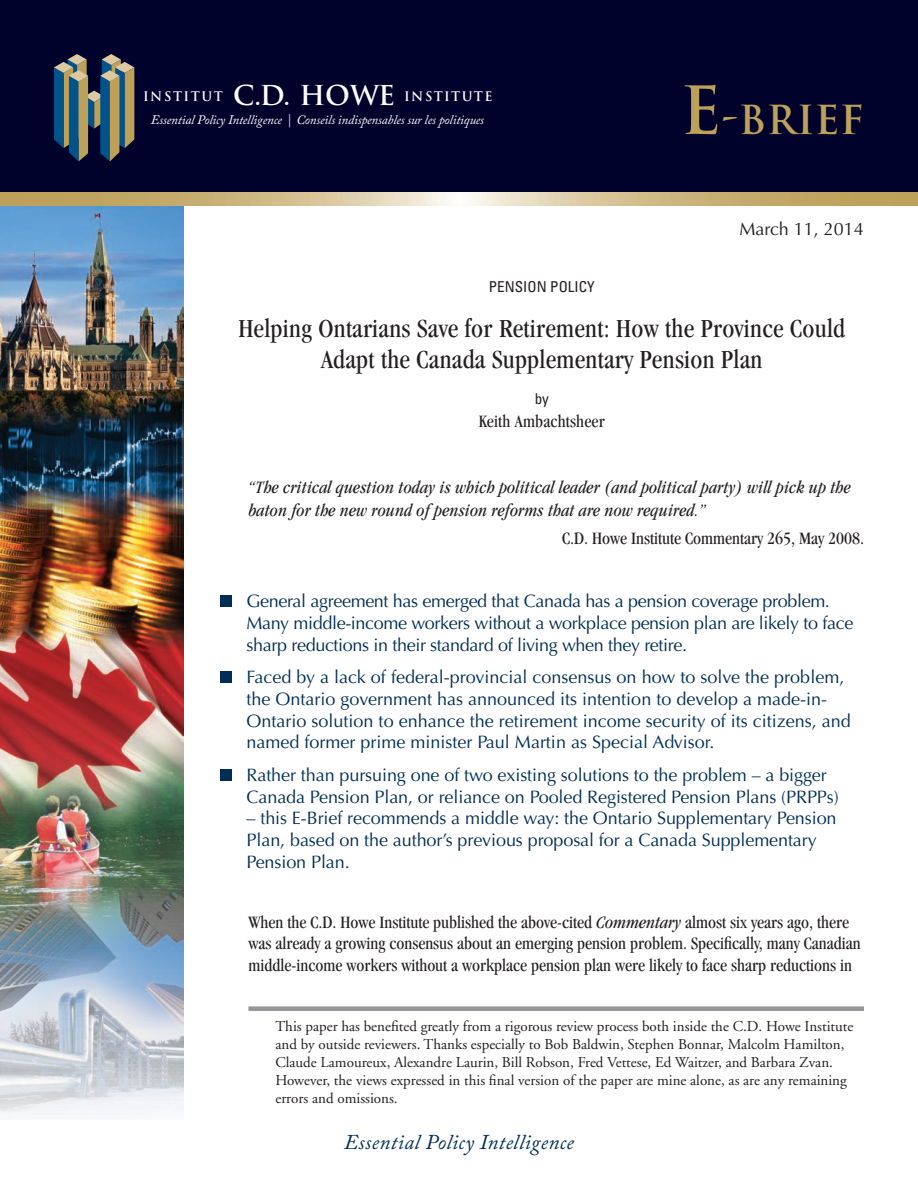
<style>
.page{position:relative;width:918px;height:1188px;background:#fff}
.page>*{position:absolute;margin:0;border:0;box-sizing:border-box;transform-origin:0 0}
.t1{font:700 39px "Trajan";letter-spacing:.01em;color:#bda15a}
.t2{font:condensed 27px/31.5px "Garamond";letter-spacing:.01em;color:#231f20;text-align:center}
.t3{font:italic 21px "Adobe Caslon Pro";letter-spacing:.02em;color:#002d56}
.t4{font:18px/21.8px "Optima";letter-spacing:-.005em;color:#002d56}
.body_copy{font:condensed 18px/21.6px "Garamond";color:#231f20}
.body_copy-2{font:italic condensed 18px/22.5px "Garamond";letter-spacing:.01em;color:#231f20}
.t5{font:18px "Optima";color:#231f20}
.foot_note{font:15px/18px "Adobe Garamond";color:#231f20}
.t6{font:condensed 15px "Univers";letter-spacing:.005em;color:#231f20}
.t7{font:italic 12.9px/23.1px "Adobe Caslon Pro";letter-spacing:-.01em;color:#fff;text-align:center}
.s1{font-family:"Trajan";font-weight:700;font-style:normal}
.s2{font-family:"Trajan";font-weight:700;font-style:normal;font-size:26.7px}
.s3{font-size:64.5px}
.s4{font-style:italic}
</style>
<div class="page">
<div style="left:0;top:0;width:918px;height:192px;background:#00022c"></div>
<img style="left:0;top:205px;width:184px;height:910px">
<svg style="left:54px;top:54px;width:80px;height:107px"></svg>
<div style="left:220px;top:595px;width:12px;height:12px;background:#002d56"></div>
<div style="left:220px;top:671px;width:12px;height:12px;background:#002d56"></div>
<div style="left:220px;top:769px;width:12px;height:12px;background:#002d56"></div>
<div style="left:248px;top:1006px;width:616px;height:5px;background:#939598"></div>
<svg style="left:0;top:192px;width:918px;height:13px"></svg>
<p class="t7" style="left:143px;top:85px;width:351px"><span class="s1">INSTITUT</span> <span class="s2">C.D. HOWE</span> <span class="s1">INSTITUTE<br></span>Essential Policy Intelligence | Conseils indispensables sur les politiques</p>
<p class="t1" style="left:681px;top:95px;width:185px"><span class="s3">E</span>-BRIEF</p>
<p class="t5" style="left:739px;top:219px;width:126px">March 11, 2014</p>
<p class="t6" style="left:489px;top:277px;width:108px">PENSION POLICY</p>
<p class="t2" style="left:238px;top:312px;width:608px">Helping Ontarians Save for Retirement: How the Province Could<br>Adapt the Canada Supplementary Pension Plan</p>
<p class="t6" style="left:535px;top:389px;width:16px">by</p>
<p class="body_copy" style="left:479px;top:410px;width:128px">Keith Ambachtsheer</p>
<p class="body_copy-2" style="left:248px;top:476px;width:604px">“The critical question today is which political leader (and political party) will pick up the baton for the new round of pension reforms that are now required.”</p>
<p class="body_copy" style="left:562px;top:527px;width:303px">C.D. Howe Institute Commentary 265, May 2008.</p>
<p class="t4" style="left:247px;top:590px;width:608px">General agreement has emerged that Canada has a pension coverage problem.<br>Many middle-income workers without a workplace pension plan are likely to face sharp reductions in their standard of living when they retire.</p>
<p class="t4" style="left:247px;top:666px;width:606px">Faced by a lack of federal-provincial consensus on how to solve the problem, the Ontario government has announced its intention to develop a made-in-Ontario solution to enhance the retirement income security of its citizens, and named former prime minister Paul Martin as Special Advisor.</p>
<p class="t4" style="left:247px;top:764px;width:594px">Rather than pursuing one of two existing solutions to the problem – a bigger<br>Canada Pension Plan, or reliance on Pooled Registered Pension Plans (PRPPs)</p>
<p class="t4" style="left:247px;top:808px;width:592px">– this E-Brief recommends a middle way: the Ontario Supplementary Pension<br>Plan, based on the author’s previous proposal for a Canada Supplementary<br>Pension Plan.</p>
<p class="body_copy" style="left:248px;top:911px;width:614px">When the C.D. Howe Institute published the above-cited <span class="s4">Commentary</span> almost six years ago, there was already a growing consensus about an emerging pension problem. Specifically, many Canadian middle-income workers without a workplace pension plan were likely to face sharp reductions in</p>
<p class="foot_note" style="left:275px;top:1018px;width:580px">This paper has benefited greatly from a rigorous review process both inside the C.D. Howe Institute and by outside reviewers. Thanks especially to Bob Baldwin, Stephen Bonnar, Malcolm Hamilton, Claude Lamoureux, Alexandre Laurin, Bill Robson, Fred Vettese, Ed Waitzer, and Barbara Zvan.<br>However, the views expressed in this final version of the paper are mine alone, as are any remaining errors and omissions.</p>
<p class="t3" style="left:344px;top:1130px;width:231px">Essential Policy Intelligence</p>
</div>
